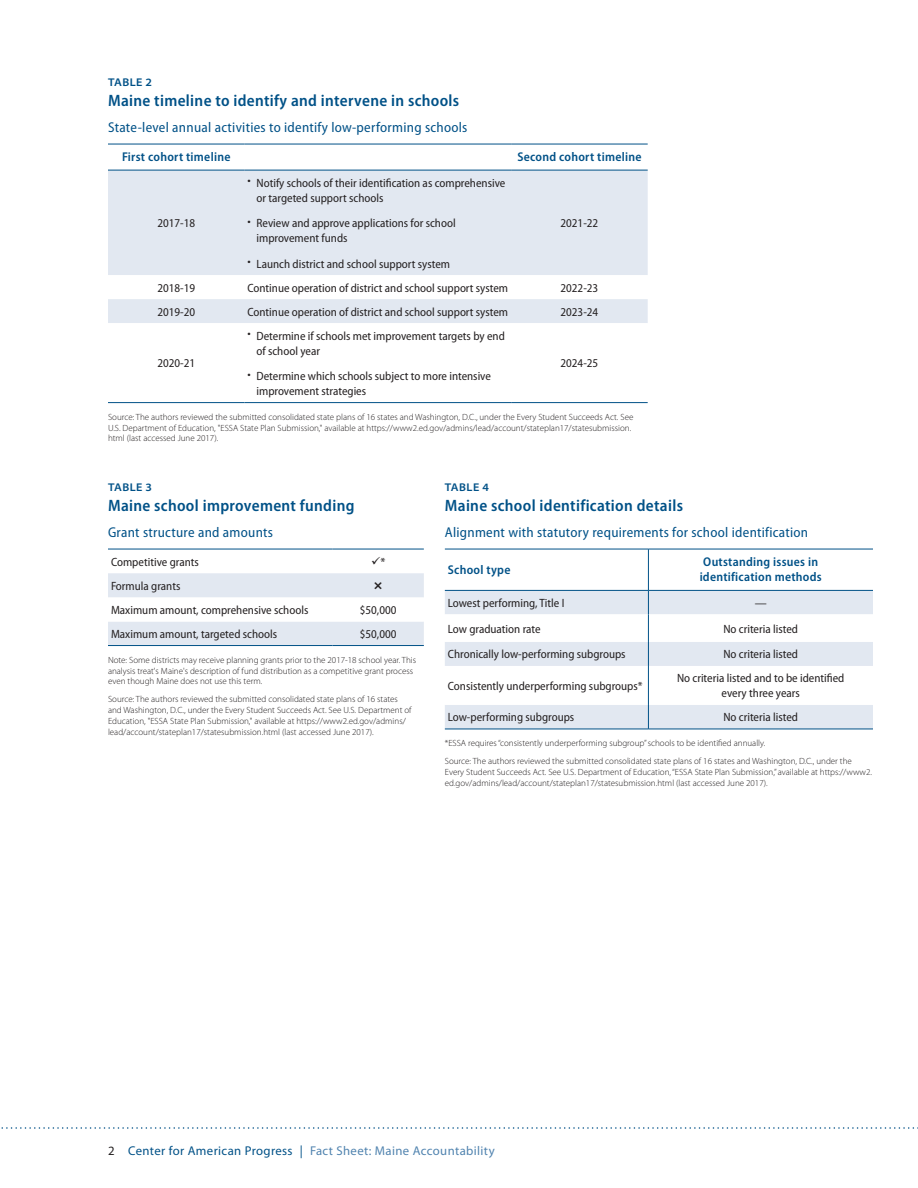
<style>
.page{position:relative;width:918px;height:1188px;background:#fff}
.page>*{position:absolute;margin:0;border:0;box-sizing:border-box;transform-origin:0 0}
.t1{font:600 semi-condensed 16.5px "Myriad Pro";letter-spacing:.02em;color:#005187}
.t2{font:semi-condensed 14.25px "Myriad Pro";letter-spacing:.02em;color:#005187}
.t3{font:600 semi-condensed 12.75px/15.3px "Myriad Pro";letter-spacing:.02em;color:#005187}
.t4{font:12.75px "Myriad Pro";letter-spacing:.03em;color:#5083af}
.t5{font:semi-condensed 12px/15px "Myriad Pro";color:#231f20}
.t6{font:12px "Myriad Pro";color:#231f20}
.t7{font:600 semi-expanded 11.25px "Myriad Pro";letter-spacing:.04em;color:#005187}
.t8{font:300 9px/10.8px "Myriad Pro";color:#231f20}
.s1{color:#231f20}
.s2{color:#005187}
</style>
<div class="page">
<svg style="left:1px;top:1127px;width:917px;height:2px"></svg>
<hr style="left:108px;top:549px;width:225px;height:1px;background:#005187">
<hr style="left:333px;top:549px;width:91px;height:1px;background:#005187">
<hr style="left:445px;top:729px;width:203px;height:1px;background:#005187">
<hr style="left:445px;top:549px;width:203px;height:1px;background:#005187">
<hr style="left:648px;top:549px;width:225px;height:1px;background:#005187">
<hr style="left:648px;top:549px;width:1px;height:41px;background:#005187">
<hr style="left:445px;top:590px;width:203px;height:1px;background:#005187">
<hr style="left:648px;top:590px;width:225px;height:1px;background:#005187">
<svg style="left:445px;top:591px;width:428px;height:138px"></svg>
<hr style="left:648px;top:729px;width:225px;height:1px;background:#005187">
<div style="left:108px;top:171px;width:540px;height:104px;background:#e2e8f1"></div>
<div style="left:108px;top:299px;width:540px;height:24px;background:#e2e8f1"></div>
<hr style="left:108px;top:144px;width:136px;height:1px;background:#005187">
<hr style="left:244px;top:144px;width:267px;height:1px;background:#005187">
<hr style="left:511px;top:144px;width:137px;height:1px;background:#005187">
<hr style="left:108px;top:170px;width:136px;height:1px;background:#005187">
<hr style="left:244px;top:170px;width:267px;height:1px;background:#005187">
<hr style="left:511px;top:170px;width:137px;height:1px;background:#005187">
<hr style="left:108px;top:402px;width:136px;height:1px;background:#005187">
<hr style="left:244px;top:402px;width:267px;height:1px;background:#005187">
<hr style="left:511px;top:402px;width:137px;height:1px;background:#005187">
<svg style="left:108px;top:573px;width:316px;height:73px"></svg>
<p class="t7" style="left:108px;top:76px;width:46px">TABLE 2</p>
<h1 class="t1" style="left:108px;top:91px;width:353px">Maine timeline to identify and intervene in schools</h1>
<h2 class="t2" style="left:108px;top:120px;width:361px">State-level annual activities to identify low-performing schools</h2>
<h3 class="t3" style="left:122px;top:149px;width:110px">First cohort timeline</h3>
<h3 class="t3" style="left:517px;top:149px;width:126px">Second cohort timeline</h3>
<h3 class="t5" style="left:157px;top:216px;width:39px">2017-18</h3>
<h3 class="t5" style="left:256px;top:175px;width:250px;text-indent:-9px">• Notify schools of their identification as comprehensive or targeted support schools</h3>
<h3 class="t5" style="left:256px;top:216px;width:201px;text-indent:-9px">• Review and approve applications for school improvement funds</h3>
<h3 class="t5" style="left:247px;top:256px;width:204px">• Launch district and school support system</h3>
<h3 class="t5" style="left:561px;top:216px;width:39px">2021-22</h3>
<h3 class="t5" style="left:157px;top:280px;width:39px">2018-19</h3>
<h3 class="t5" style="left:247px;top:280px;width:262px">Continue operation of district and school support system</h3>
<h3 class="t5" style="left:561px;top:280px;width:39px">2022-23</h3>
<h3 class="t5" style="left:157px;top:304px;width:39px">2019-20</h3>
<h3 class="t5" style="left:247px;top:304px;width:262px">Continue operation of district and school support system</h3>
<h3 class="t5" style="left:561px;top:304px;width:39px">2023-24</h3>
<h3 class="t5" style="left:157px;top:356px;width:39px">2020-21</h3>
<h3 class="t5" style="left:256px;top:328px;width:250px;text-indent:-9px">• Determine if schools met improvement targets by end of school year</h3>
<h3 class="t5" style="left:256px;top:369px;width:236px;text-indent:-9px">• Determine which schools subject to more intensive improvement strategies</h3>
<h3 class="t5" style="left:561px;top:356px;width:39px">2024-25</h3>
<p class="t8" style="left:108px;top:411px;width:527px">Source: The authors reviewed the submitted consolidated state plans of 16 states and Washington, D.C., under the Every Student Succeeds Act. See<br>U.S. Department of Education, "ESSA State Plan Submission," available at https://www2.ed.gov/admins/lead/account/stateplan17/statesubmission. html (last accessed June 2017).</p>
<p class="t7" style="left:108px;top:481px;width:46px">TABLE 3</p>
<h1 class="t1" style="left:108px;top:496px;width:248px">Maine school improvement funding</h1>
<h2 class="t2" style="left:108px;top:525px;width:167px">Grant structure and amounts</h2>
<h3 class="t5" style="left:111px;top:554px;width:89px">Competitive grants</h3>
<h3 class="t6" style="left:371px;top:554px;width:16px">✓*</h3>
<h3 class="t5" style="left:111px;top:574px;width:199px;line-height:24.2px">Formula grants<br>Maximum amount, comprehensive schools</h3>
<h3 class="t5" style="left:360px;top:603px;width:38px">$50,000</h3>
<h3 class="t5" style="left:111px;top:627px;width:168px">Maximum amount, targeted schools</h3>
<h3 class="t5" style="left:360px;top:627px;width:38px">$50,000</h3>
<p class="t8" style="left:108px;top:654px;width:310px">Note: Some districts may receive planning grants prior to the 2017-18 school year. This analysis treat's Maine's description of fund distribution as a competitive grant process even though Maine does not use this term.</p>
<p class="t8" style="left:108px;top:694px;width:305px">Source: The authors reviewed the submitted consolidated state plans of 16 states and Washington, D.C., under the Every Student Succeeds Act. See U.S. Department of Education, "ESSA State Plan Submission," available at https://www2.ed.gov/admins/ lead/account/stateplan17/statesubmission.html (last accessed June 2017).</p>
<p class="t7" style="left:445px;top:481px;width:46px">TABLE 4</p>
<h1 class="t1" style="left:445px;top:496px;width:240px">Maine school identification details</h1>
<h2 class="t2" style="left:445px;top:525px;width:365px">Alignment with statutory requirements for school identification</h2>
<h3 class="t3" style="left:448px;top:562px;width:64px">School type</h3>
<h3 class="t3" style="left:700px;top:554px;width:124px">Outstanding issues in identification methods</h3>
<h3 class="t5" style="left:448px;top:596px;width:118px">Lowest performing, Title I</h3>
<h3 class="t5" style="left:755px;top:596px;width:13px">—</h3>
<h3 class="t5" style="left:448px;top:621px;width:94px">Low graduation rate</h3>
<h3 class="t5" style="left:723px;top:621px;width:76px">No criteria listed</h3>
<h3 class="t5" style="left:448px;top:647px;width:179px">Chronically low-performing subgroups</h3>
<h3 class="t5" style="left:723px;top:647px;width:76px">No criteria listed</h3>
<h3 class="t5" style="left:448px;top:679px;width:196px">Consistently underperforming subgroups*</h3>
<h3 class="t5" style="left:677px;top:671px;width:169px;text-align:center">No criteria listed and to be identified every three years</h3>
<h3 class="t5" style="left:448px;top:710px;width:128px">Low-performing subgroups</h3>
<h3 class="t5" style="left:723px;top:710px;width:76px">No criteria listed</h3>
<p class="t8" style="left:445px;top:734px;width:409px;line-height:18px">*ESSA requires “consistently underperforming subgroup” schools to be identified annually.<br>Source: The authors reviewed the submitted consolidated state plans of 16 states and Washington, D.C., under the</p>
<p class="t8" style="left:445px;top:767px;width:429px">Every Student Succeeds Act. See U.S. Department of Education, “ESSA State Plan Submission,” available at https://www2. ed.gov/admins/lead/account/stateplan17/statesubmission.html (last accessed June 2017).</p>
<h3 class="t4" style="left:108px;top:1143px;width:388px"><span class="s1">2</span> <span class="s2">Center for American Progress |</span> Fact Sheet: Maine Accountability</h3>
</div>
